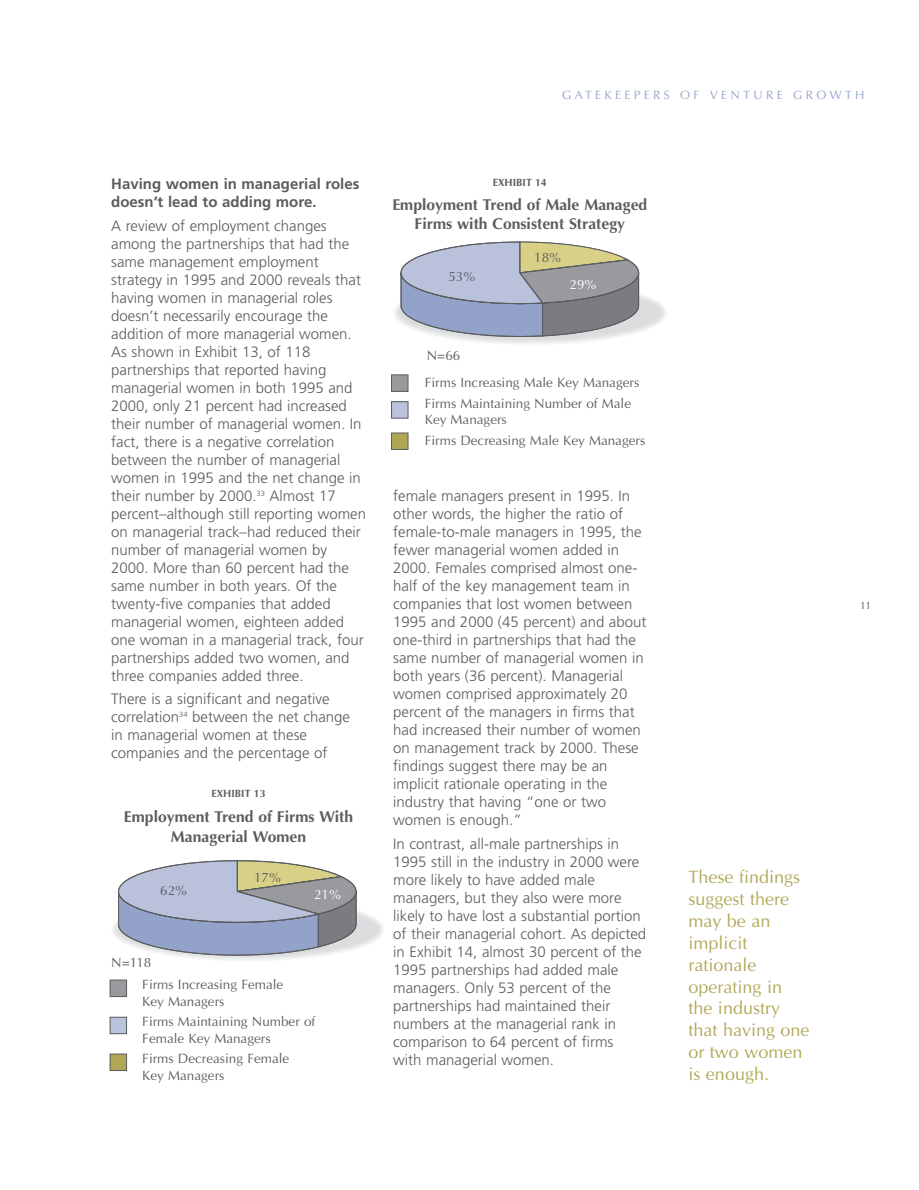
<style>
.page{position:relative;width:919px;height:1190px;background:#fff}
.page>*{position:absolute;margin:0;border:0;box-sizing:border-box;transform-origin:0 0}
.t1{font:18px/21.9px "Optima";color:#afa754}
.t2{font:700 15.75px/19.2px "Optima";color:#5b5c5e;text-align:center}
.t3{font:300 15px/18px "Frutiger";color:#5b5c5e}
.t4{font:700 15px/18px "Frutiger";color:#5b5c5e}
.t5{font:13.5px/16.4px "Optima";color:#5b5c5e}
.t6{font:13.5px "Optima";color:#fff}
.t7{font:12px "Optima";letter-spacing:.28em;color:#93a3c9}
.t8{font:700 10.5px "Optima";color:#5b5c5e}
.t9{font:10.5px "Optima";color:#5b5c5e}
</style>
<div class="page">
<svg style="left:109px;top:241px;width:557px;height:830px"></svg>
<p class="t7" style="left:562px;top:90px;width:304px">GATEKEEPERS OF VENTURE GROWTH</p>
<p class="t4" style="left:111px;top:176px;width:250px">Having women in managerial roles doesn’t lead to adding more.</p>
<p class="t3" style="left:111px;top:218px;width:256px">A review of employment changes among the partnerships that had the same management employment strategy in 1995 and 2000 reveals that having women in managerial roles doesn’t necessarily encourage the addition of more managerial women.<br>As shown in Exhibit 13, of 118 partnerships that reported having managerial women in both 1995 and 2000, only 21 percent had increased their number of managerial women. In fact, there is a negative correlation between the number of managerial women in 1995 and the net change in their number by 2000.<sup>33</sup> Almost 17 percent–although still reporting women on managerial track–had reduced their number of managerial women by 2000. More than 60 percent had the same number in both years. Of the twenty-five companies that added managerial women, eighteen added one woman in a managerial track, four partnerships added two women, and three companies added three.</p>
<p class="t3" style="left:111px;top:691px;width:240px">There is a significant and negative correlation<sup>34</sup> between the net change in managerial women at these companies and the percentage of</p>
<p class="t8" style="left:211px;top:788px;width:55px">EXHIBIT 13</p>
<p class="t2" style="left:124px;top:809px;width:231px">Employment Trend of Firms With<br>Managerial Women</p>
<p class="t5" style="left:254px;top:870px;width:29px">17%</p>
<p class="t5" style="left:160px;top:884px;width:29px">62%</p>
<p class="t6" style="left:314px;top:888px;width:29px">21%</p>
<p class="t5" style="left:111px;top:955px;width:42px">N=118</p>
<p class="t5" style="left:142px;top:977px;width:142px">Firms Increasing Female<br>Key Managers</p>
<p class="t5" style="left:142px;top:1014px;width:174px">Firms Maintaining Number of<br>Female Key Managers</p>
<p class="t5" style="left:142px;top:1052px;width:148px">Firms Decreasing Female<br>Key Managers</p>
<p class="t8" style="left:493px;top:178px;width:55px">EXHIBIT 14</p>
<p class="t2" style="left:392px;top:197px;width:256px">Employment Trend of Male Managed<br>Firms with Consistent Strategy</p>
<p class="t5" style="left:448px;top:270px;width:29px">53%</p>
<p class="t5" style="left:427px;top:349px;width:35px">N=66</p>
<p class="t5" style="left:534px;top:251px;width:29px">18%</p>
<p class="t6" style="left:569px;top:279px;width:29px">29%</p>
<p class="t5" style="left:425px;top:374px;width:216px;line-height:20.7px">Firms Increasing Male Key Managers<br>Firms Maintaining Number of Male</p>
<p class="t5" style="left:425px;top:411px;width:222px;line-height:20.7px">Key Managers<br>Firms Decreasing Male Key Managers</p>
<p class="t3" style="left:393px;top:488px;width:255px">female managers present in 1995. In other words, the higher the ratio of female-to-male managers in 1995, the fewer managerial women added in 2000. Females comprised almost one&shy;half of the key management team in companies that lost women between 1995 and 2000 (45 percent) and about one-third in partnerships that had the same number of managerial women in both years (36 percent). Managerial women comprised approximately 20 percent of the managers in firms that had increased their number of women on management track by 2000. These findings suggest there may be an implicit rationale operating in the industry that having “one or two women is enough.”</p>
<p class="t3" style="left:393px;top:835px;width:254px">In contrast, all-male partnerships in 1995 still in the industry in 2000 were more likely to have added male managers, but they also were more likely to have lost a substantial portion of their managerial cohort. As depicted in Exhibit 14, almost 30 percent of the 1995 partnerships had added male managers. Only 53 percent of the partnerships had maintained their numbers at the managerial rank in comparison to 64 percent of firms<br>with managerial women.</p>
<p class="t1" style="left:688px;top:867px;width:123px">These findings suggest there may be an implicit rationale operating in the industry that having one or two women is enough.</p>
<p class="t9" style="left:860px;top:601px;width:12px">11</p>
</div>
